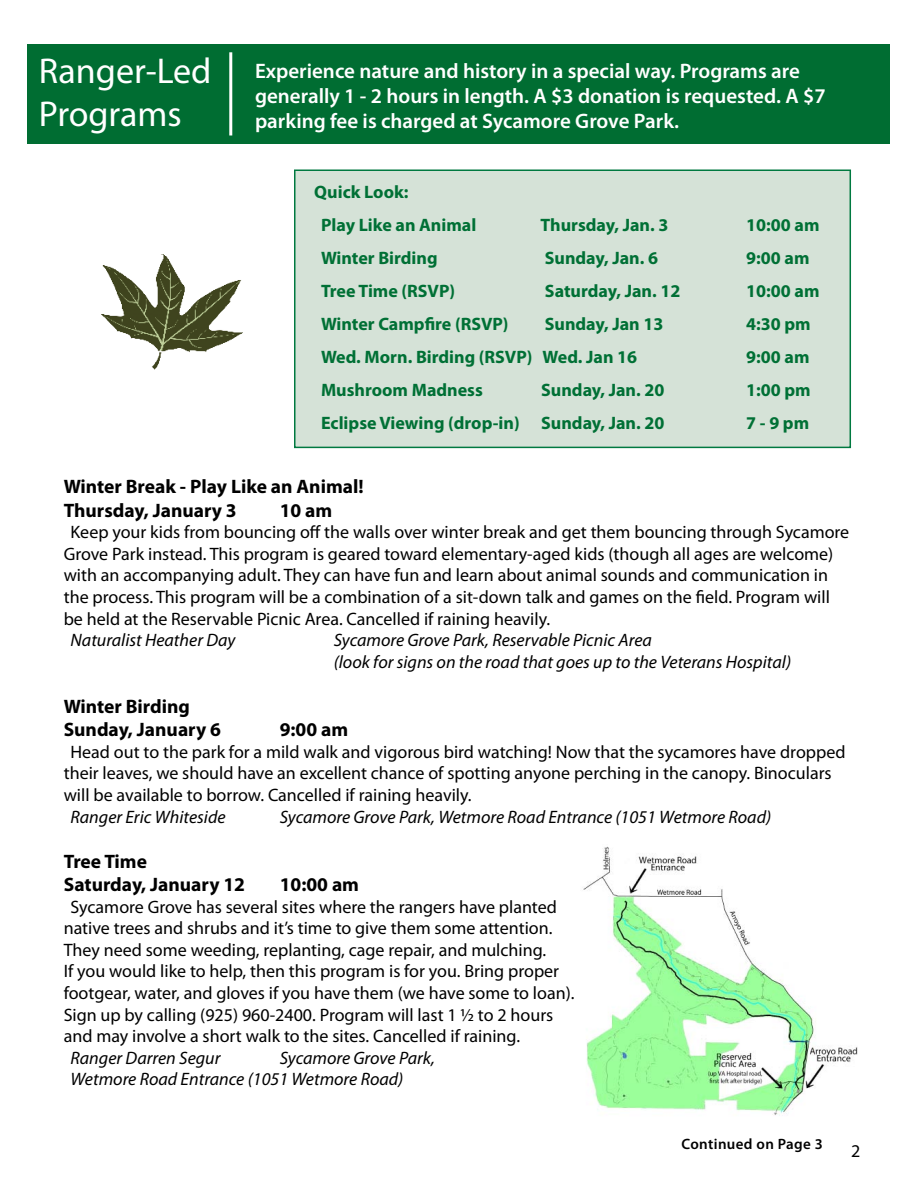
<style>
.page{position:relative;width:918px;height:1188px;background:#fff}
.page>*{position:absolute;margin:0;border:0;box-sizing:border-box;transform-origin:0 0}
.t1{font:36px/43.2px "Myriad Pro";color:#fff}
.t2{font:600 21px/25.2px "Myriad Pro";color:#fff}
.t3{font:700 19.5px/23.4px "Myriad Pro";color:#000}
.t4{font:18px/21.6px "Myriad Pro";color:#000}
.t5{font:700 18px/33px "Myriad Pro";color:#007035}
.t6{font:italic 18px/21.6px "Myriad Pro";color:#000}
.t7{font:600 15px "Myriad Pro";letter-spacing:.025em;color:#000}
</style>
<div class="page">
<div style="left:294px;top:170px;width:557px;height:278px;background:#d5e2d7;border:2px solid #007940"></div>
<div style="left:28px;top:44px;width:862px;height:100px;background:#006d32"></div>
<hr style="left:229px;top:52px;width:3px;height:83px;background:#fff">
<img style="left:101px;top:254px;width:142px;height:116px">
<img style="left:583px;top:846px;width:275px;height:270px">
<h1 class="t1" style="left:39px;top:49px;width:174px">Ranger-Led<br>Programs</h1>
<p class="t2" style="left:255px;top:57px;width:572px">Experience nature and history in a special way. Programs are generally 1 - 2 hours in length. A $3 donation is requested. A $7 parking fee is charged at Sycamore Grove Park.</p>
<p class="t5" style="left:321px;top:175px;width:157px;text-indent:-7px">Quick Look:<br>Play Like an Animal</p>
<p class="t5" style="left:540px;top:208px;width:129px">Thursday, Jan. 3</p>
<p class="t5" style="left:746px;top:208px;width:75px">10:00 am</p>
<p class="t5" style="left:321px;top:241px;width:118px">Winter Birding</p>
<p class="t5" style="left:545px;top:241px;width:115px">Sunday, Jan. 6</p>
<p class="t5" style="left:746px;top:241px;width:65px">9:00 am</p>
<p class="t5" style="left:321px;top:274px;width:136px">Tree Time (RSVP)</p>
<p class="t5" style="left:545px;top:274px;width:137px">Saturday, Jan. 12</p>
<p class="t5" style="left:746px;top:274px;width:75px">10:00 am</p>
<p class="t5" style="left:321px;top:307px;width:189px">Winter Campfire (RSVP)</p>
<p class="t5" style="left:545px;top:307px;width:120px">Sunday, Jan 13</p>
<p class="t5" style="left:746px;top:307px;width:66px">4:30 pm</p>
<p class="t5" style="left:321px;top:340px;width:318px">Wed. Morn. Birding (RSVP) Wed. Jan 16</p>
<p class="t5" style="left:746px;top:340px;width:65px">9:00 am</p>
<p class="t5" style="left:321px;top:373px;width:163px">Mushroom Madness</p>
<p class="t5" style="left:541px;top:373px;width:125px">Sunday, Jan. 20</p>
<p class="t5" style="left:746px;top:373px;width:66px">1:00 pm</p>
<p class="t5" style="left:321px;top:406px;width:345px">Eclipse Viewing (drop-in) Sunday, Jan. 20</p>
<p class="t5" style="left:746px;top:406px;width:64px">7 - 9 pm</p>
<p class="t3" style="left:64px;top:474px;width:301px">Winter Break - Play Like an Animal!<br>Thursday, January 3</p>
<p class="t3" style="left:280px;top:498px;width:54px">10 am</p>
<p class="t4" style="left:64px;top:521px;width:787px;text-indent:7px">Keep your kids from bouncing off the walls over winter break and get them bouncing through Sycamore Grove Park instead. This program is geared toward elementary-aged kids (though all ages are welcome) with an accompanying adult. They can have fun and learn about animal sounds and communication in the process. This program will be a combination of a sit-down talk and games on the field. Program will be held at the Reservable Picnic Area. Cancelled if raining heavily.</p>
<p class="t6" style="left:71px;top:629px;width:167px">Naturalist Heather Day</p>
<p class="t6" style="left:334px;top:629px;width:459px">Sycamore Grove Park, Reservable Picnic Area<br>(look for signs on the road that goes up to the Veterans Hospital)</p>
<p class="t3" style="left:64px;top:694px;width:159px">Winter Birding<br>Sunday, January 6</p>
<p class="t3" style="left:280px;top:717px;width:70px">9:00 am</p>
<p class="t4" style="left:64px;top:741px;width:783px;text-indent:7px">Head out to the park for a mild walk and vigorous bird watching! Now that the sycamores have dropped their leaves, we should have an excellent chance of spotting anyone perching in the canopy. Binoculars will be available to borrow. Cancelled if raining heavily.</p>
<p class="t6" style="left:71px;top:805px;width:157px">Ranger Eric Whiteside</p>
<p class="t6" style="left:280px;top:805px;width:493px">Sycamore Grove Park, Wetmore Road Entrance (1051 Wetmore Road)</p>
<p class="t3" style="left:64px;top:849px;width:183px">Tree Time<br>Saturday, January 12</p>
<p class="t3" style="left:280px;top:872px;width:81px">10:00 am</p>
<p class="t4" style="left:64px;top:895px;width:512px;text-indent:7px">Sycamore Grove has several sites where the rangers have planted native trees and shrubs and it’s time to give them some attention.<br>They need some weeding, replanting, cage repair, and mulching.<br>If you would like to help, then this program is for you. Bring proper footgear, water, and gloves if you have them (we have some to loan).<br>Sign up by calling (925) 960-2400. Program will last 1 ½ to 2 hours and may involve a short walk to the sites. Cancelled if raining.</p>
<p class="t6" style="left:71px;top:1047px;width:151px">Ranger Darren Segur</p>
<p class="t6" style="left:71px;top:1047px;width:366px;text-indent:209px">Sycamore Grove Park,<br>Wetmore Road Entrance (1051 Wetmore Road)</p>
<p class="t7" style="left:681px;top:1135px;width:143px">Continued on Page 3</p>
<p class="t4" style="left:851px;top:1140px;width:11px">2</p>
</div>
